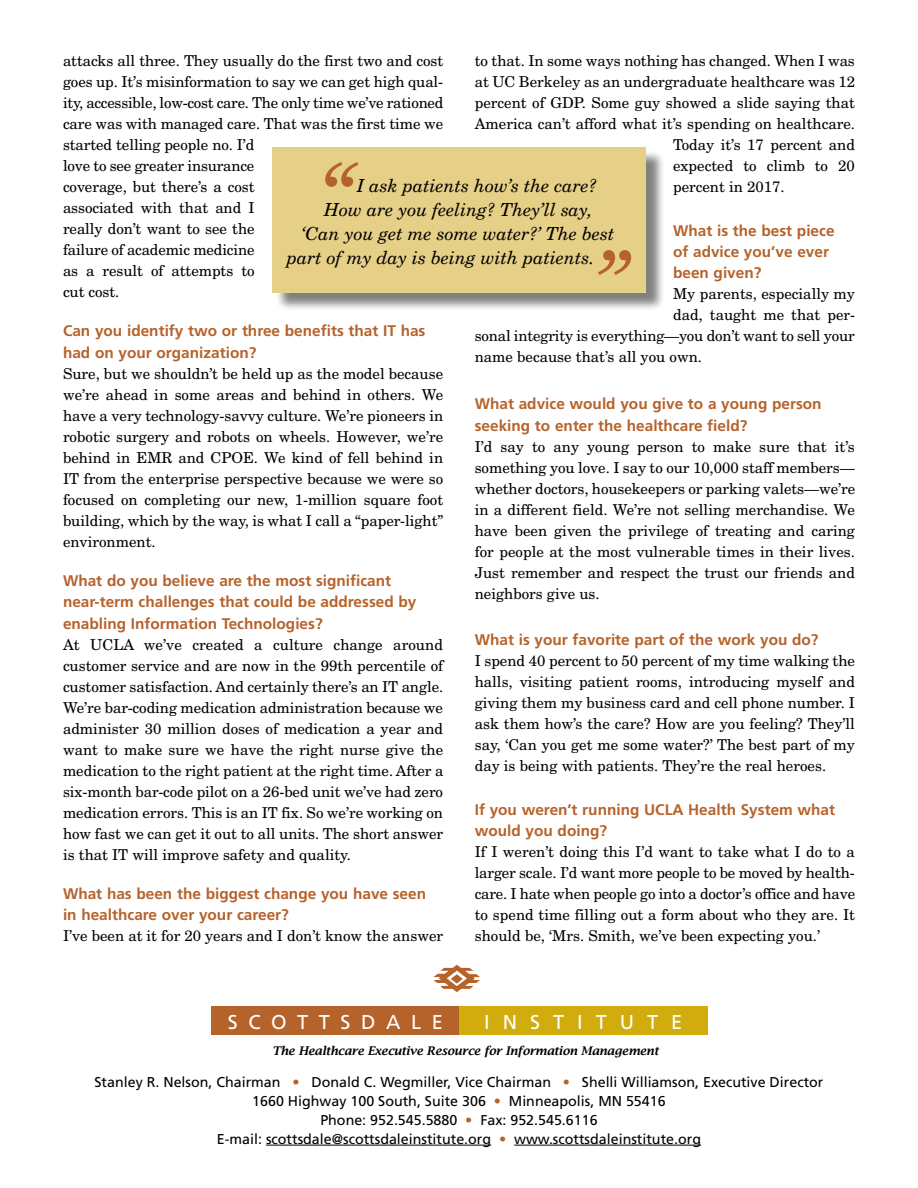
<style>
.page{position:relative;width:918px;height:1188px;background:#fff}
.page>*{position:absolute;margin:0;border:0;box-sizing:border-box;transform-origin:0 0}
.t1{font:italic 90px "New Century Schlbk";color:#b6622b}
.t2{font:19.95px "Frutiger";letter-spacing:.53em;color:#fff}
.t3{font:italic 18px "New Century Schlbk";color:#000}
.t4{font:700 15.3px/21.3px "Frutiger";color:#b6622b}
.t5{font:15px/21px "New Century Schlbk";color:#000;text-align:justify}
.t6{font:14.25px/18.8px "Frutiger";color:#000;text-align:center}
.t7{font:italic 600 12px "Lucida Bright";letter-spacing:-.01em;color:#000}
.s1{color:#b6622b}
</style>
<div class="page">
<hr style="left:266px;top:1145px;width:225px;height:1px;background:#000">
<hr style="left:514px;top:1145px;width:187px;height:1px;background:#000">
<div style="left:211px;top:1006px;width:249px;height:29px;background:#b6622b"></div>
<div style="left:460px;top:1006px;width:248px;height:29px;background:#d0ac0d"></div>
<img style="left:433px;top:965px;width:47px;height:28px">
<div style="left:275px;top:149px;width:390px;height:163px;background:#000;opacity:.5"></div>
<div style="left:273px;top:147px;width:373px;height:146px;background:#e6cf87"></div>
<p class="t5" style="left:63px;top:50px;width:382px;text-align:left">attacks all three. They usually do the first two and cost goes up. It’s misinformation to say we can get high qual&shy;ity, accessible, low-cost care. The only time we’ve rationed care was with managed care. That was the first time we started telling people no. I’d<br>love to see greater insurance<br>coverage, but there’s a cost<br>associated with that and I<br>really don’t want to see the<br>failure of academic medicine<br>as a result of attempts to<br>cut cost.</p>
<p class="t4" style="left:63px;top:320px;width:364px">Can you identify two or three benefits that IT has had on your organization?</p>
<p class="t5" style="left:63px;top:362px;width:382px">Sure, but we shouldn’t be held up as the model because we’re ahead in some areas and behind in others. We have a very technology-savvy culture. We’re pioneers in robotic surgery and robots on wheels. However, we’re behind in EMR and CPOE. We kind of fell behind in IT from the enterprise perspective because we were so focused on completing our new, 1-million square foot building, which by the way, is what I call a “paper-light” environment.</p>
<p class="t4" style="left:63px;top:570px;width:355px">What do you believe are the most significant near-term challenges that could be addressed by enabling Information Technologies?</p>
<p class="t5" style="left:63px;top:633px;width:382px">At UCLA we’ve created a culture change around customer service and are now in the 99th percentile of customer satisfaction. And certainly there’s an IT angle.<br>We’re bar-coding medication administration because we administer 30 million doses of medication a year and want to make sure we have the right nurse give the medication to the right patient at the right time. After a six-month bar-code pilot on a 26-bed unit we’ve had zero medication errors. This is an IT fix. So we’re working on how fast we can get it out to all units. The short answer is that IT will improve safety and quality.</p>
<p class="t4" style="left:63px;top:883px;width:365px">What has been the biggest change you have seen in healthcare over your career?</p>
<p class="t5" style="left:63px;top:925px;width:382px">I’ve been at it for 20 years and I don’t know the answer</p>
<p class="t5" style="left:475px;top:50px;width:382px">to that. In some ways nothing has changed. When I was</p>
<p class="t5" style="left:475px;top:71px;width:382px">at UC Berkeley as an undergraduate healthcare was 12</p>
<p class="t5" style="left:475px;top:92px;width:382px">percent of GDP. Some guy showed a slide saying that</p>
<p class="t5" style="left:475px;top:113px;width:382px">America can’t afford what it’s spending on healthcare.</p>
<p class="t5" style="left:673px;top:134px;width:183px">Today it’s 17 percent and</p>
<p class="t5" style="left:673px;top:155px;width:183px">expected to climb to 20</p>
<p class="t5" style="left:673px;top:176px;width:113px">percent in 2017.</p>
<p class="t4" style="left:673px;top:220px;width:163px">What is the best piece of advice you’ve ever been given?</p>
<p class="t5" style="left:673px;top:283px;width:183px">My parents, especially my</p>
<p class="t5" style="left:673px;top:304px;width:183px">dad, taught me that per-</p>
<p class="t5" style="left:475px;top:325px;width:382px">sonal integrity is everything—you don’t want to sell your</p>
<p class="t5" style="left:475px;top:346px;width:229px">name because that’s all you own.</p>
<p class="t4" style="left:475px;top:393px;width:348px">What advice would you give to a young person seeking to enter the healthcare field?</p>
<p class="t5" style="left:475px;top:435px;width:382px">I’d say to any young person to make sure that it’s something you love. I say to our 10,000 staff members— whether doctors, housekeepers or parking valets—we’re in a different field. We’re not selling merchandise. We have been given the privilege of treating and caring for people at the most vulnerable times in their lives.<br>Just remember and respect the trust our friends and neighbors give us.</p>
<p class="t4" style="left:475px;top:629px;width:345px">What is your favorite part of the work you do?</p>
<p class="t5" style="left:475px;top:650px;width:382px">I spend 40 percent to 50 percent of my time walking the halls, visiting patient rooms, introducing myself and giving them my business card and cell phone number. I ask them how’s the care? How are you feeling? They’ll say, ‘Can you get me some water?’ The best part of my day is being with patients. They’re the real heroes.</p>
<p class="t4" style="left:475px;top:799px;width:362px">If you weren’t running UCLA Health System what would you doing?</p>
<p class="t5" style="left:475px;top:841px;width:382px">If I weren’t doing this I’d want to take what I do to a larger scale. I’d want more people to be moved by health&shy;care. I hate when people go into a doctor’s office and have to spend time filling out a form about who they are. It should be, ‘Mrs. Smith, we’ve been expecting you.’</p>
<h1 class="t1" style="left:320px;top:142px;width:37px">“</h1>
<p class="t3" style="left:357px;top:175px;width:241px">I ask patients how’s the care?</p>
<p class="t3" style="left:324px;top:198px;width:270px">How are you feeling? They’ll say,</p>
<p class="t3" style="left:302px;top:222px;width:314px">‘Can you get me some water?’ The best</p>
<p class="t3" style="left:287px;top:246px;width:309px">part of my day is being with patients.</p>
<h1 class="t1" style="left:595px;top:229px;width:37px">”</h1>
<h2 class="t2" style="left:228px;top:1010px;width:87px">SCOTT</h2>
<h2 class="t2" style="left:341px;top:1010px;width:104px">SDALE</h2>
<h2 class="t2" style="left:484px;top:1010px;width:200px">INSTITUTE</h2>
<p class="t7" style="left:272px;top:1044px;width:388px">The Healthcare Executive Resource for Information Management</p>
<p class="t6" style="left:95px;top:1073px;width:730px">Stanley R. Nelson, Chairman <span class="s1">•</span> Donald C. Wegmiller, Vice Chairman <span class="s1">•</span> Shelli Williamson, Executive Director 1660 Highway 100 South, Suite 306 <span class="s1">•</span> Minneapolis, MN 55416<br>Phone: 952.545.5880 <span class="s1">•</span> Fax: 952.545.6116<br>E-mail: scottsdale@scottsdaleinstitute.org <span class="s1">•</span> www.scottsdaleinstitute.org</p>
</div>
